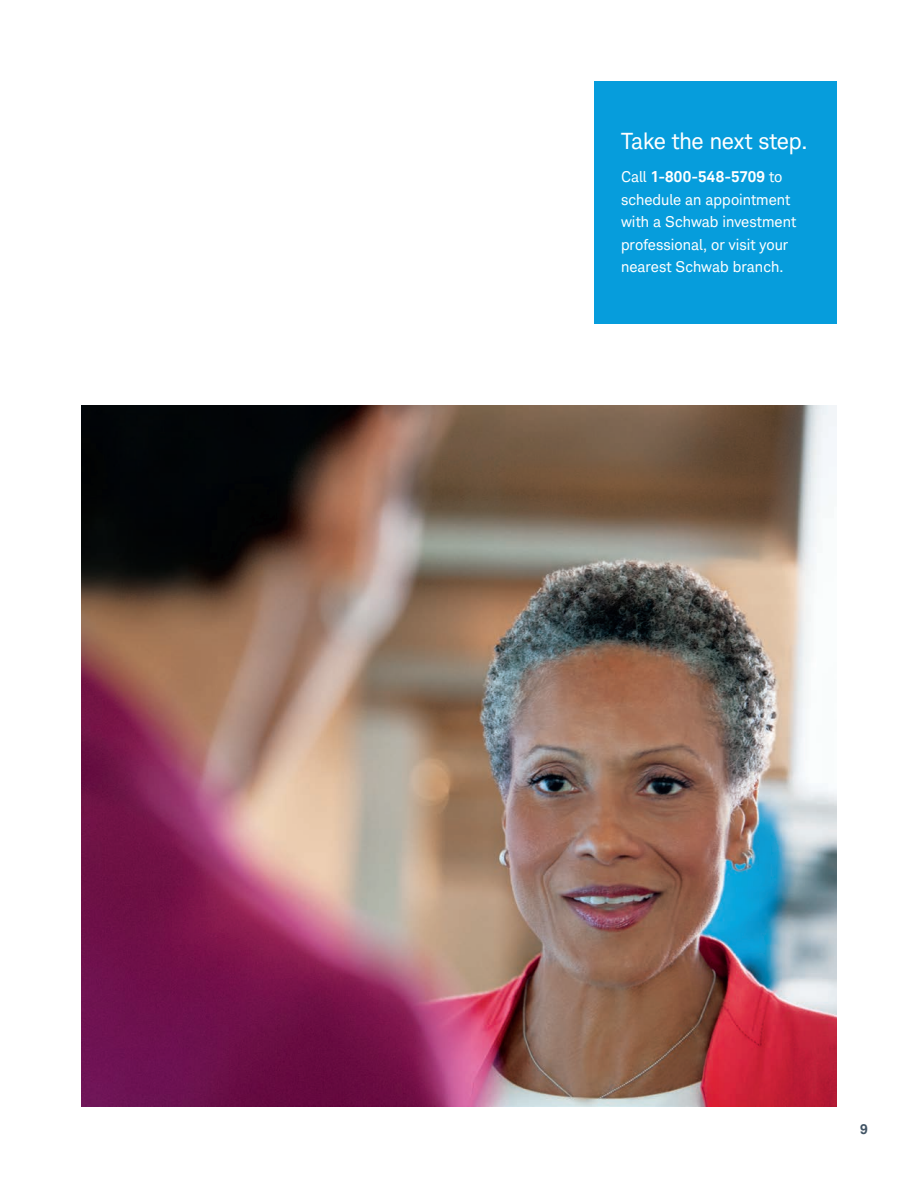
<style>
.page{position:relative;width:918px;height:1188px;background:#fff}
.page>*{position:absolute;margin:0;border:0;box-sizing:border-box;transform-origin:0 0}
.t1{font:22.5px "Charles Modern";letter-spacing:-.01em;color:#fff}
.t2{font:15px/22.5px "Charles Modern";color:#fff}
.t3{font:700 13.5px "Charles Modern";color:#405364}
.s1{font-weight:700}
</style>
<div class="page">
<img style="left:81px;top:405px;width:756px;height:702px">
<div style="left:594px;top:81px;width:243px;height:243px;background:#069ddc"></div>
<h1 class="t1" style="left:621px;top:128px;width:188px">Take the next step.</h1>
<p class="t2" style="left:621px;top:166px;width:177px">Call <span class="s1">1-800-548-5709</span> to schedule an appointment with a Schwab investment professional, or visit your nearest Schwab branch.</p>
<p class="t3" style="left:860px;top:1121px;width:9px">9</p>
</div>
